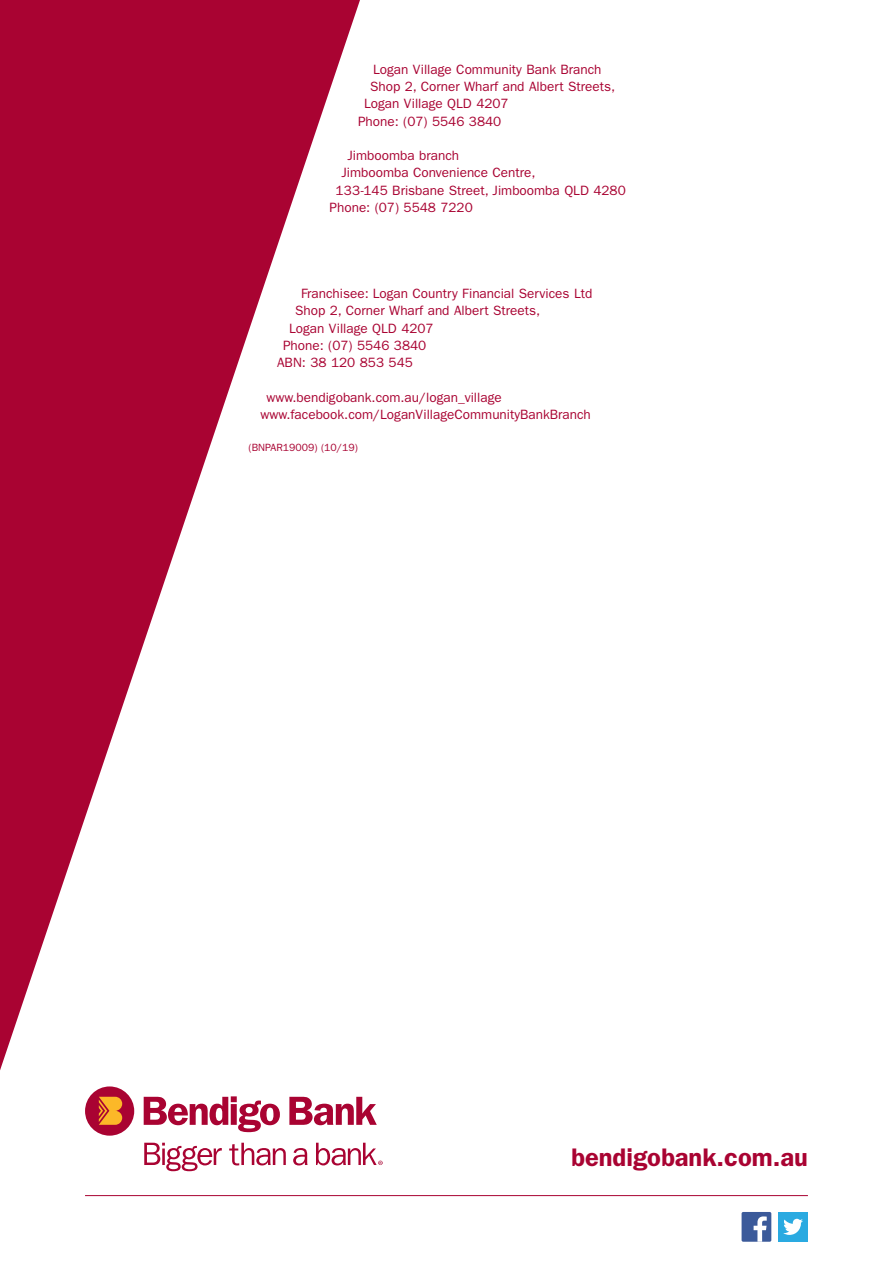
<style>
.page{position:relative;width:893px;height:1263px;background:#fff}
.page>*{position:absolute;margin:0;border:0;box-sizing:border-box;transform-origin:0 0}
.t1{font:600 25.5px "Franklin Gothic";color:#a90332}
.t2{font:13.5px/17.2px "Franklin Gothic";color:#a90332}
.t3{font:10.5px "Franklin Gothic";color:#a90332}
</style>
<div class="page">
<div style="left:742px;top:1212px;width:29px;height:30px;background:#3b5a9a;border-radius:2px"></div>
<svg style="left:754px;top:1216px;width:13px;height:26px"></svg>
<div style="left:778px;top:1212px;width:30px;height:30px;background:#2aaae1"></div>
<svg style="left:783px;top:1219px;width:20px;height:16px"></svg>
<div style="left:85px;top:1086px;width:49px;height:50px;background:#a90332;border-radius:50%"></div>
<svg style="left:99px;top:1097px;width:23px;height:28px"></svg>
<svg style="left:144px;top:1096px;width:136px;height:36px"></svg>
<svg style="left:289px;top:1097px;width:88px;height:28px"></svg>
<svg style="left:144px;top:1143px;width:78px;height:28px"></svg>
<svg style="left:229px;top:1143px;width:57px;height:22px"></svg>
<svg style="left:293px;top:1148px;width:15px;height:17px"></svg>
<svg style="left:316px;top:1143px;width:67px;height:22px"></svg>
<hr style="left:85px;top:1195px;width:723px;height:1px;background:#a90332">
<svg style="left:0;top:0;width:360px;height:1070px;fill:#a90332"></svg>
<p class="t2" style="left:373px;top:61px;width:230px">Logan Village Community Bank Branch</p>
<p class="t2" style="left:370px;top:78px;width:247px">Shop 2, Corner Wharf and Albert Streets,</p>
<p class="t2" style="left:364px;top:95px;width:146px">Logan Village QLD 4207</p>
<p class="t2" style="left:358px;top:113px;width:145px">Phone: (07) 5546 3840</p>
<p class="t2" style="left:348px;top:147px;width:113px">Jimboomba branch</p>
<p class="t2" style="left:342px;top:164px;width:195px">Jimboomba Convenience Centre,</p>
<p class="t2" style="left:336px;top:182px;width:292px">133-145 Brisbane Street, Jimboomba QLD 4280</p>
<p class="t2" style="left:330px;top:199px;width:145px">Phone: (07) 5548 7220</p>
<p class="t2" style="left:301px;top:285px;width:293px">Franchisee: Logan Country Financial Services Ltd</p>
<p class="t2" style="left:295px;top:302px;width:247px">Shop 2, Corner Wharf and Albert Streets,</p>
<p class="t2" style="left:289px;top:320px;width:146px">Logan Village QLD 4207</p>
<p class="t2" style="left:283px;top:337px;width:145px">Phone: (07) 5546 3840</p>
<p class="t2" style="left:277px;top:354px;width:137px">ABN: 38 120 853 545</p>
<p class="t2" style="left:261px;top:389px;width:332px;text-indent:6px">www.bendigobank.com.au/logan_village www.facebook.com/LoganVillageCommunityBankBranch</p>
<p class="t3" style="left:249px;top:442px;width:111px">(BNPAR19009) (10/19)</p>
<h1 class="t1" style="left:571px;top:1142px;width:238px">bendigobank.com.au</h1>
</div>
